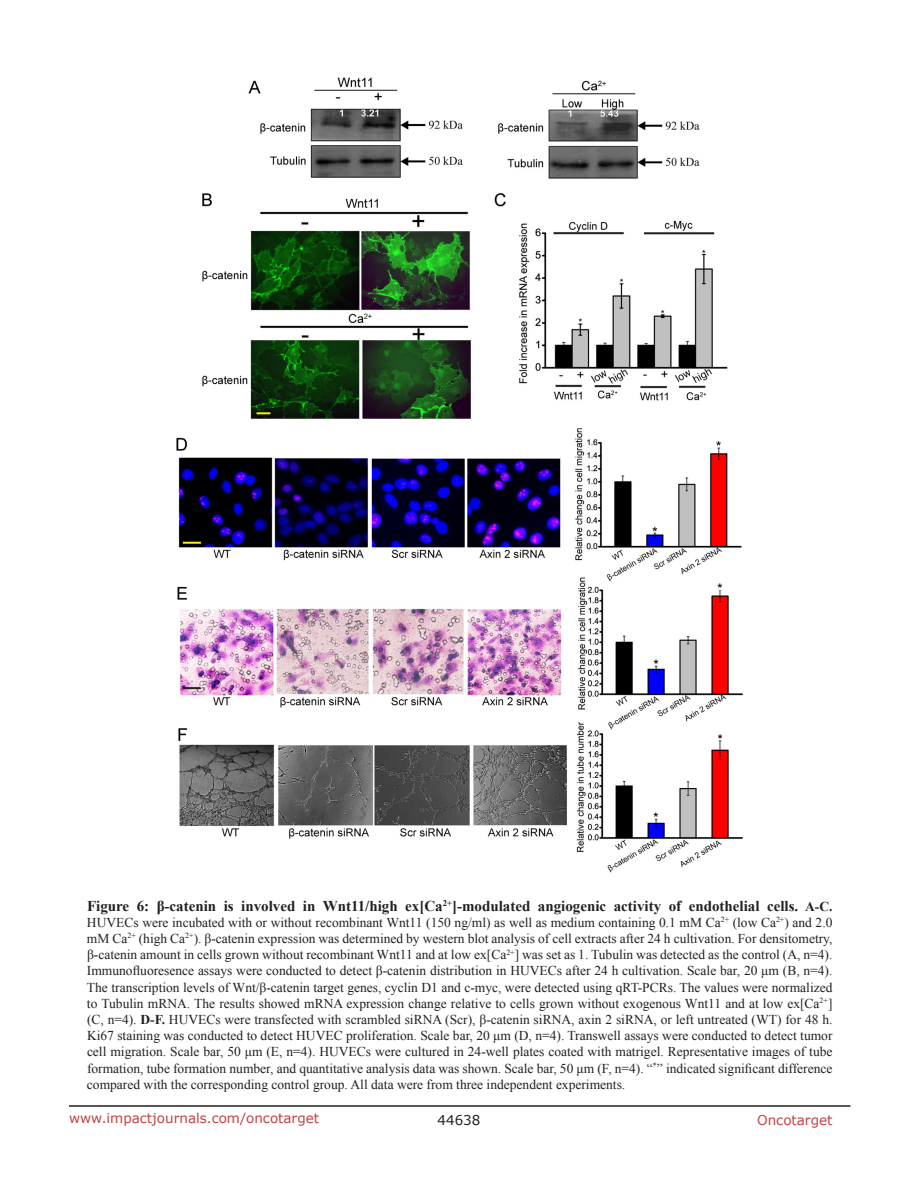
<style>
.page{position:relative;width:918px;height:1188px;background:#fff}
.page>*{position:absolute;margin:0;border:0;box-sizing:border-box;transform-origin:0 0}
.t1{font:700 15px "Times New Roman";color:#231f20}
.t2{font:13.5px/16.2px "Times New Roman";color:#231f20;text-align:justify}
.t3{font:13.5px "Verdana";color:#c24141}
.t4{font:13.5px "Verdana";color:#231f20}
.s1{font-size:13.5px}
.s2{font-weight:700}
</style>
<div class="page">
<hr style="left:69px;top:1105px;width:781px;height:2px;background:#231f20">
<img style="left:176px;top:77px;width:567px;height:796px">
<p class="t1" style="left:87px;top:895px;width:747px">Figure 6: β-catenin is involved in Wnt11/high ex[Ca<sup>2+</sup>]-modulated angiogenic activity of endothelial cells. <span class="s1">A-C.</span></p>
<p class="t2" style="left:87px;top:914px;width:747px">HUVECs were incubated with or without recombinant Wnt11 (150 ng/ml) as well as medium containing 0.1 mM Ca<sup>2+</sup> (low Ca<sup>2+</sup>) and 2.0 mM Ca<sup>2+</sup> (high Ca<sup>2+</sup>). β-catenin expression was determined by western blot analysis of cell extracts after 24 h cultivation. For densitometry, β-catenin amount in cells grown without recombinant Wnt11 and at low ex[Ca<sup>2+</sup>] was set as 1. Tubulin was detected as the control (A, n=4).<br>Immunofluoresence assays were conducted to detect β-catenin distribution in HUVECs after 24 h cultivation. Scale bar, 20 μm (B, n=4).<br>The transcription levels of Wnt/β-catenin target genes, cyclin D1 and c-myc, were detected using qRT-PCRs. The values were normalized to Tubulin mRNA. The results showed mRNA expression change relative to cells grown without exogenous Wnt11 and at low ex[Ca<sup>2+</sup>] (C, n=4). <span class="s2">D-F.</span> HUVECs were transfected with scrambled siRNA (Scr), β-catenin siRNA, axin 2 siRNA, or left untreated (WT) for 48 h.<br>Ki67 staining was conducted to detect HUVEC proliferation. Scale bar, 20 μm (D, n=4). Transwell assays were conducted to detect tumor cell migration. Scale bar, 50 μm (E, n=4). HUVECs were cultured in 24-well plates coated with matrigel. Representative images of tube formation, tube formation number, and quantitative analysis data was shown. Scale bar, 50 μm (F, n=4). “<sup>*</sup>” indicated significant difference compared with the corresponding control group. All data were from three independent experiments.</p>
<p class="t3" style="left:69px;top:1109px;width:252px">www.impactjournals.com/oncotarget</p>
<p class="t4" style="left:438px;top:1111px;width:44px">44638</p>
<p class="t3" style="left:757px;top:1111px;width:77px">Oncotarget</p>
</div>
